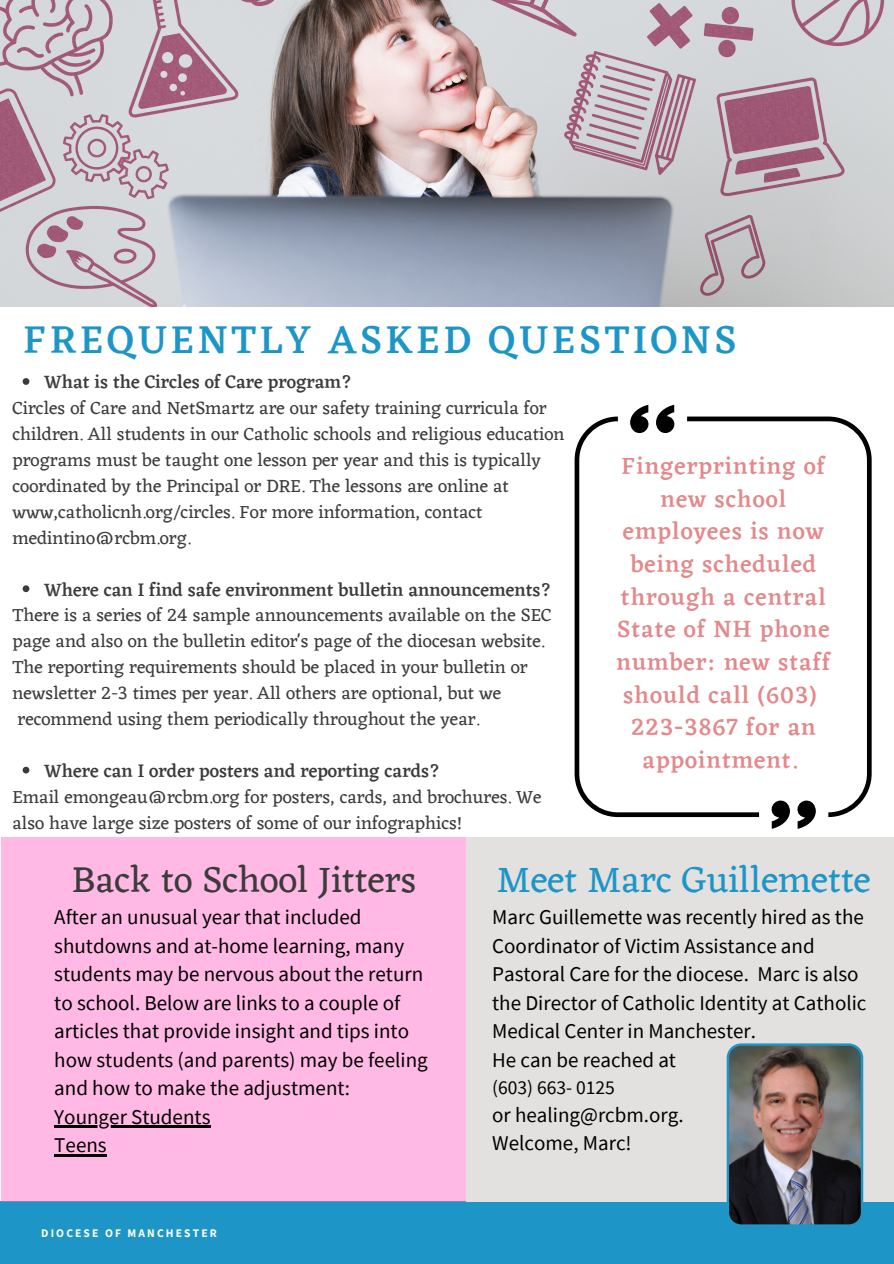
<style>
.page{position:relative;width:894px;height:1264px;background:#fff}
.page>*{position:absolute;margin:0;border:0;box-sizing:border-box;transform-origin:0 0}
.t1{font:500 39.75px "Eczar";letter-spacing:.09em;color:#1d96c7}
.t2{font:37.5px "Eczar";color:#3b3b3b}
.t3{font:37.5px "Eczar";color:#1d96c7}
.t4{font:500 24px/32.7px "Eczar";letter-spacing:.04em;color:#e3898b;text-align:center}
.t5{font:21px/28.5px "Source Sans Pro";color:#000}
.t6{font:19.5px "Source Sans Pro";color:#000}
.t7{font:18.6px/26px "Eczar";color:#3b3b3b}
.t8{font:500 18.6px "Eczar";color:#3b3b3b}
.t9{font:700 11.55px "Source Sans Pro";letter-spacing:.18em;color:#fdfdfc}
</style>
<div class="page">
<img style="left:0;top:0;width:893px;height:306px">
<div style="left:0;top:1201px;width:893px;height:62px;background:#1d96c7"></div>
<div style="left:2px;top:836px;width:889px;height:365px;background:#ffb9e4"></div>
<div style="left:466px;top:836px;width:427px;height:365px;background:#e3e1df"></div>
<svg style="left:657px;top:405px;width:17px;height:11px"></svg>
<svg style="left:632px;top:405px;width:16px;height:11px"></svg>
<svg style="left:771px;top:817px;width:18px;height:11px"></svg>
<svg style="left:797px;top:817px;width:18px;height:11px"></svg>
<svg style="left:758px;top:416px;width:113px;height:401px"></svg>
<svg style="left:574px;top:416px;width:184px;height:401px"></svg>
<img style="left:726px;top:1043px;width:137px;height:182px">
<svg style="left:23px;top:378px;width:6px;height:7px"></svg>
<svg style="left:23px;top:585px;width:6px;height:7px"></svg>
<svg style="left:23px;top:766px;width:6px;height:7px"></svg>
<hr style="left:54px;top:1125px;width:156px;height:2px;background:#000">
<hr style="left:54px;top:1153px;width:53px;height:2px;background:#000">
<p class="t1" style="left:24px;top:315px;width:714px">FREQUENTLY ASKED QUESTIONS</p>
<p class="t8" style="left:44px;top:371px;width:310px">What is the Circles of Care program?</p>
<p class="t7" style="left:12px;top:395px;width:553px">Circles of Care and NetSmartz are our safety training curricula for children. All students in our Catholic schools and religious education programs must be taught one lesson per year and this is typically coordinated by the Principal or DRE. The lessons are online at www,catholicnh.org/circles. For more information, contact medintino@rcbm.org.</p>
<p class="t8" style="left:44px;top:578px;width:509px">Where can I find safe environment bulletin announcements?</p>
<p class="t7" style="left:12px;top:602px;width:540px">There is a series of 24 sample announcements available on the SEC page and also on the bulletin editor's page of the diocesan website.<br>The reporting requirements should be placed in your bulletin or newsletter 2-3 times per year. All others are optional, but we recommend using them periodically throughout the year.</p>
<p class="t8" style="left:44px;top:759px;width:397px">Where can I order posters and reporting cards?</p>
<p class="t7" style="left:12px;top:783px;width:530px">Email emongeau@rcbm.org for posters, cards, and brochures. We also have large size posters of some of our infographics!</p>
<p class="t4" style="left:616px;top:449px;width:215px">Fingerprinting of new school employees is now being scheduled through a central<br>State of NH phone number: new staff should call (603)</p>
<p class="t4" style="left:631px;top:710px;width:186px">223-3867 for an appointment.</p>
<p class="t2" style="left:72px;top:856px;width:345px">Back to School Jitters</p>
<p class="t3" style="left:496px;top:856px;width:375px">Meet Marc Guillemette</p>
<p class="t5" style="left:54px;top:902px;width:375px">After an unusual year that included shutdowns and at-home learning, many students may be nervous about the return to school. Below are links to a couple of articles that provide insight and tips into how students (and parents) may be feeling and how to make the adjustment:</p>
<p class="t5" style="left:54px;top:1101px;width:158px">Younger Students</p>
<p class="t5" style="left:54px;top:1130px;width:54px">Teens</p>
<p class="t5" style="left:492px;top:902px;width:376px">Marc Guillemette was recently hired as the Coordinator of Victim Assistance and Pastoral Care for the diocese. Marc is also the Director of Catholic Identity at Catholic Medical Center in Manchester.</p>
<p class="t5" style="left:492px;top:1044px;width:185px">He can be reached at</p>
<p class="t6" style="left:492px;top:1074px;width:124px">(603) 663- 0125</p>
<p class="t5" style="left:492px;top:1099px;width:193px">or healing@rcbm.org.</p>
<p class="t5" style="left:492px;top:1128px;width:141px">Welcome, Marc!</p>
<p class="t9" style="left:41px;top:1225px;width:177px">DIOCESE OF MANCHESTER</p>
</div>
